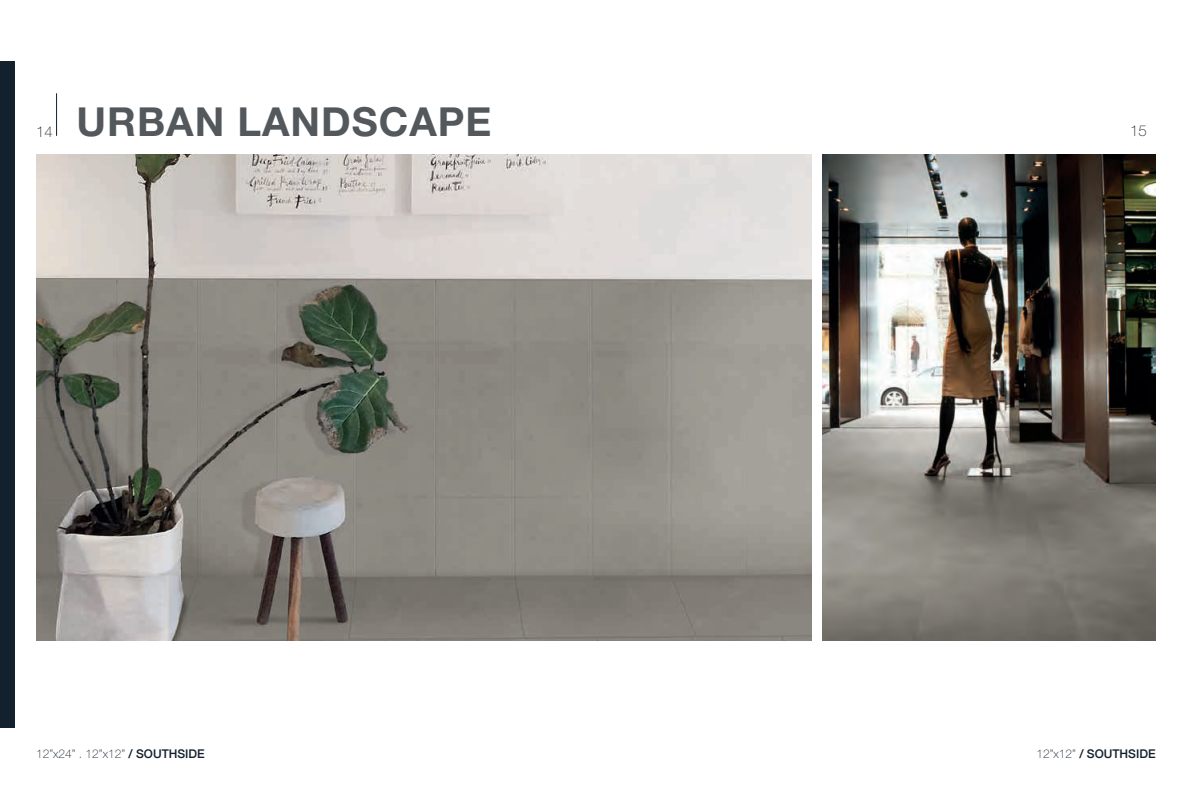
<style>
.page{position:relative;width:1191px;height:794px;background:#fff}
.page>*{position:absolute;margin:0;border:0;box-sizing:border-box;transform-origin:0 0}
.t1{font:700 40px "Helvetica Neue";letter-spacing:.025em;color:#53585d}
.t2{font:100 15px "Helvetica Neue";color:#231f20}
.t3{font:100 12px "Helvetica Neue";color:#13202d}
.t4{font:500 12px "Helvetica Neue";color:#13202d}
.s1{font-weight:500}
.s2{font-weight:100}
</style>
<div class="page">
<hr style="left:56px;top:93px;width:1px;height:43px;background:#13202d">
<img style="left:822px;top:154px;width:333px;height:486px">
<img style="left:36px;top:154px;width:775px;height:486px">
<div style="left:0;top:61px;width:14px;height:667px;background:#13202d"></div>
<p class="t1" style="left:77px;top:97px;width:416px">URBAN LANDSCAPE</p>
<p class="t2" style="left:36px;top:123px;width:18px">14</p>
<p class="t2" style="left:1130px;top:122px;width:18px">15</p>
<p class="t3" style="left:36px;top:746px;width:170px">12”x24” . 12”x12” <span class="s1">/ SOUTHSIDE</span></p>
<p class="t4" style="left:1036px;top:744px;width:121px"><span class="s2">12”x12”</span> / SOUTHSIDE</p>
</div>
